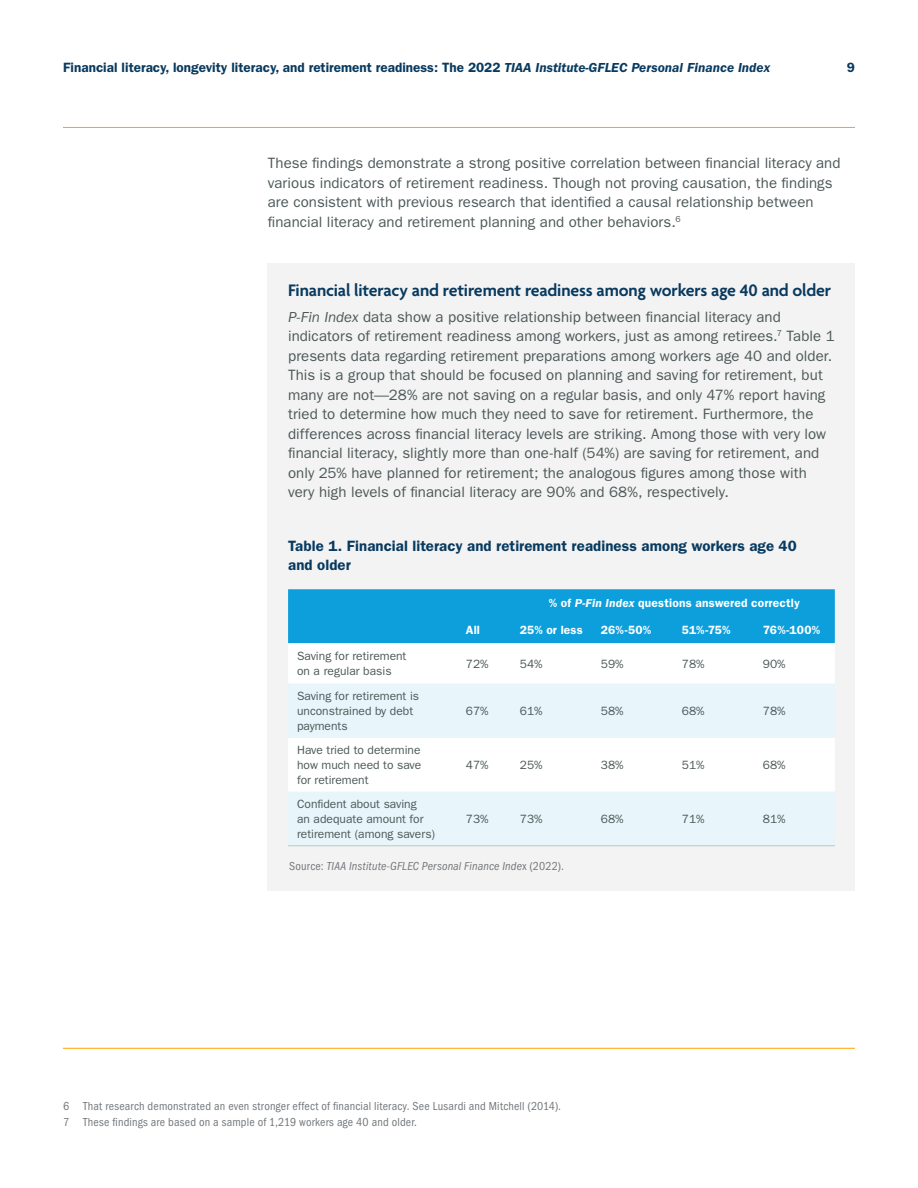
<style>
.page{position:relative;width:918px;height:1188px;background:#fff}
.page>*{position:absolute;margin:0;border:0;box-sizing:border-box;transform-origin:0 0}
.Body_Copy{font:600 18px "Agenda";letter-spacing:-.01em;color:#083a5f}
.Body_Copy-2{font:15px/19.5px "ITC Franklin Gothic Std";letter-spacing:.005em;color:#4c5858}
.t1{font:600 15px/19.5px "ITC Franklin Gothic Std";letter-spacing:.005em;color:#083a5f}
.t2{font:600 13.5px "ITC Franklin Gothic Std";color:#083a5f}
.Table_Body_copy_2{font:12px/15px "ITC Franklin Gothic Std";color:#4c5858}
.t3{font:condensed 12px "ITC Franklin Gothic Std";letter-spacing:.015em;color:#74787c}
.t4{font:600 12px "ITC Franklin Gothic Std";letter-spacing:.015em;color:#fff}
.Footnote{font:italic condensed 12px "ITC Franklin Gothic Std";letter-spacing:.01em;color:#74787c}
.s1{font-style:italic}
.s2{font-style:normal}
</style>
<div class="page">
<hr style="left:63px;top:127px;width:792px;height:1px;background:#ffa300">
<div style="left:268px;top:263px;width:587px;height:628px;background:#f4f3f3"></div>
<hr style="left:63px;top:1048px;width:792px;height:1px;background:#ffa300">
<div style="left:288px;top:589px;width:547px;height:54px;background:#0c9fdc"></div>
<div style="left:288px;top:643px;width:547px;height:40px;background:#fff"></div>
<svg style="left:288px;top:684px;width:547px;height:161px;fill:#e8f5fa"></svg>
<hr style="left:288px;top:845px;width:169px;height:1px;background:#bec6c4">
<hr style="left:457px;top:845px;width:54px;height:1px;background:#bec6c4">
<hr style="left:511px;top:845px;width:81px;height:1px;background:#bec6c4">
<hr style="left:592px;top:845px;width:81px;height:1px;background:#bec6c4">
<hr style="left:673px;top:845px;width:81px;height:1px;background:#bec6c4">
<hr style="left:754px;top:845px;width:81px;height:1px;background:#bec6c4">
<p class="t2" style="left:63px;top:60px;width:709px">Financial literacy, longevity literacy, and retirement readiness: The 2022 <span class="s1">TIAA Institute-GFLEC Personal Finance Index</span></p>
<p class="t2" style="left:847px;top:60px;width:10px">9</p>
<p class="Body_Copy-2" style="left:268px;top:153px;width:574px">These findings demonstrate a strong positive correlation between financial literacy and various indicators of retirement readiness. Though not proving causation, the findings are consistent with previous research that identified a causal relationship between financial literacy and retirement planning and other behaviors.<sup>6</sup></p>
<p class="Body_Copy" style="left:288px;top:281px;width:545px">Financial literacy and retirement readiness among workers age 40 and older</p>
<p class="Body_Copy-2" style="left:288px;top:307px;width:548px"><span class="s1">P-Fin Index</span> data show a positive relationship between financial literacy and indicators of retirement readiness among workers, just as among retirees.<sup>7</sup> Table 1 presents data regarding retirement preparations among workers age 40 and older.<br>This is a group that should be focused on planning and saving for retirement, but many are not—28% are not saving on a regular basis, and only 47% report having tried to determine how much they need to save for retirement. Furthermore, the differences across financial literacy levels are striking. Among those with very low financial literacy, slightly more than one-half (54%) are saving for retirement, and only 25% have planned for retirement; the analogous figures among those with very high levels of financial literacy are 90% and 68%, respectively.</p>
<p class="t1" style="left:288px;top:536px;width:510px">Table 1. Financial literacy and retirement readiness among workers age 40 and older</p>
<p class="t4" style="left:549px;top:596px;width:252px">% of <span class="s1">P-Fin Index</span> questions answered correctly</p>
<p class="t4" style="left:466px;top:623px;width:16px">All</p>
<p class="t4" style="left:520px;top:623px;width:65px">25% or less</p>
<p class="t4" style="left:601px;top:623px;width:52px">26%-50%</p>
<p class="t4" style="left:682px;top:623px;width:50px">51%-75%</p>
<p class="t4" style="left:763px;top:623px;width:59px">76%-100%</p>
<p class="Table_Body_copy_2" style="left:297px;top:649px;width:111px">Saving for retirement on a regular basis</p>
<p class="Table_Body_copy_2" style="left:466px;top:656px;width:24px">72%</p>
<p class="Table_Body_copy_2" style="left:520px;top:656px;width:24px">54%</p>
<p class="Table_Body_copy_2" style="left:601px;top:656px;width:24px">59%</p>
<p class="Table_Body_copy_2" style="left:682px;top:656px;width:24px">78%</p>
<p class="Table_Body_copy_2" style="left:763px;top:656px;width:24px">90%</p>
<p class="Table_Body_copy_2" style="left:297px;top:688px;width:124px">Saving for retirement is unconstrained by debt payments</p>
<p class="Table_Body_copy_2" style="left:466px;top:703px;width:24px">67%</p>
<p class="Table_Body_copy_2" style="left:520px;top:703px;width:24px">61%</p>
<p class="Table_Body_copy_2" style="left:601px;top:703px;width:24px">58%</p>
<p class="Table_Body_copy_2" style="left:682px;top:703px;width:24px">68%</p>
<p class="Table_Body_copy_2" style="left:763px;top:703px;width:24px">78%</p>
<p class="Table_Body_copy_2" style="left:297px;top:742px;width:126px;text-align:justify">Have tried to determine how much need to save for retirement</p>
<p class="Table_Body_copy_2" style="left:466px;top:757px;width:24px">47%</p>
<p class="Table_Body_copy_2" style="left:520px;top:757px;width:24px">25%</p>
<p class="Table_Body_copy_2" style="left:601px;top:757px;width:24px">38%</p>
<p class="Table_Body_copy_2" style="left:682px;top:757px;width:24px">51%</p>
<p class="Table_Body_copy_2" style="left:763px;top:757px;width:24px">68%</p>
<p class="Table_Body_copy_2" style="left:297px;top:796px;width:140px">Confident about saving<br>an adequate amount for retirement (among savers)</p>
<p class="Table_Body_copy_2" style="left:466px;top:811px;width:24px">73%</p>
<p class="Table_Body_copy_2" style="left:520px;top:811px;width:24px">73%</p>
<p class="Table_Body_copy_2" style="left:601px;top:811px;width:24px">68%</p>
<p class="Table_Body_copy_2" style="left:682px;top:811px;width:24px">71%</p>
<p class="Table_Body_copy_2" style="left:763px;top:811px;width:24px">81%</p>
<p class="Footnote" style="left:289px;top:859px;width:276px"><span class="s2">Source:</span> TIAA Institute-GFLEC Personal Finance Inde<span class="s2">x (2022).</span></p>
<p class="t3" style="left:63px;top:1099px;width:500px">6 That research demonstrated an even stronger effect of financial literacy. See Lusardi and Mitchell (2014).</p>
<p class="t3" style="left:63px;top:1115px;width:356px">7 These findings are based on a sample of 1,219 workers age 40 and older.</p>
</div>
